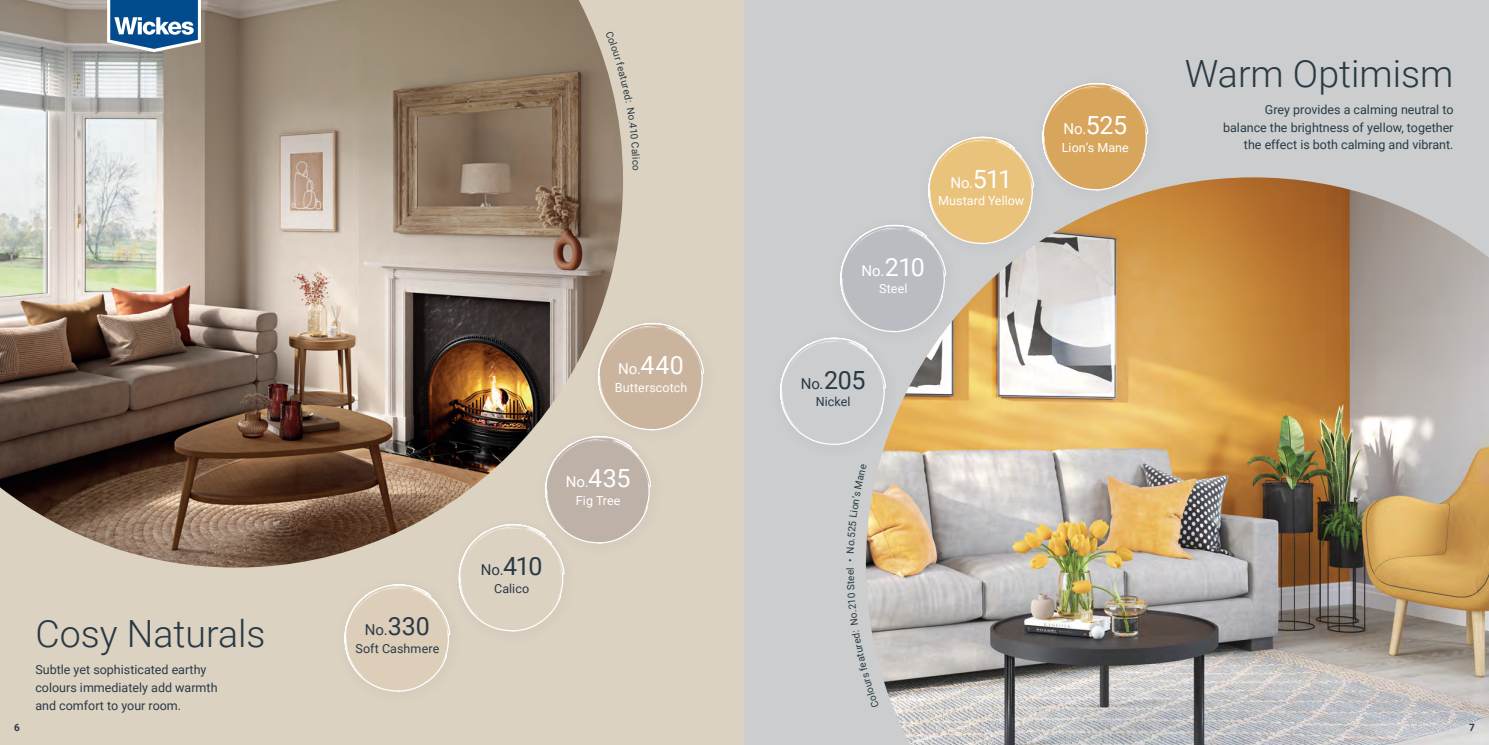
<style>
.page{position:relative;width:1489px;height:745px;background:#fff}
.page>*{position:absolute;margin:0;border:0;box-sizing:border-box;transform-origin:0 0}
.Range_Heading{font:300 37.5px "Roboto";color:#293a45}
.Swatch_Names{font:15px "Roboto";color:#fff}
.Swatch_Names-2{font:15px "Roboto";color:#293a45}
.Range_Heading-2{font:12.5px/17.5px "Roboto";color:#293a45;text-align:right}
.Swatch_Names-3{font:12.5px "Roboto";letter-spacing:.005em;color:#fff}
.Swatch_Names-4{font:12.5px "Roboto";letter-spacing:.005em;color:#293a45}
.t1{font:700 10px "Roboto";color:#293a45}
.Swatch_Names-5{font:10px "Roboto";color:#293a45}
.s1{font-size:25px}
</style>
<div class="page">
<div style="left:0;top:0;width:744px;height:744px;background:#dcd2c2"></div>
<div style="left:744px;top:0;width:744px;height:744px;background:#cbcdce"></div>
<img style="left:0;top:0;width:605px;height:567px">
<img style="left:942px;top:177px;width:546px;height:567px">
<svg style="left:1090px;top:83px;width:114px;height:478px"></svg>
<svg style="left:1090px;top:84px;width:56px;height:105px"></svg>
<img style="left:1002px;top:83px;width:88px;height:532px">
<svg style="left:942px;top:136px;width:60px;height:567px"></svg>
<svg style="left:942px;top:138px;width:90px;height:193px"></svg>
<svg style="left:780px;top:155px;width:162px;height:589px"></svg>
<svg style="left:781px;top:338px;width:103px;height:105px"></svg>
<svg style="left:517px;top:125px;width:106px;height:113px;background:#87705b"></svg>
<svg style="left:464px;top:238px;width:240px;height:260px"></svg>
<svg style="left:378px;top:326px;width:242px;height:306px"></svg>
<svg style="left:506px;top:437px;width:143px;height:192px"></svg>
<svg style="left:264px;top:386px;width:242px;height:306px"></svg>
<svg style="left:345px;top:585px;width:104px;height:105px"></svg>
<svg style="left:107px;top:0;width:94px;height:52px;background:#5180aa"></svg>
<svg style="left:852px;top:630px;width:26px;height:77px"></svg>
<svg style="left:847px;top:569px;width:11px;height:55px"></svg>
<svg style="left:846px;top:463px;width:20px;height:89px"></svg>
<svg style="left:605px;top:64px;width:18px;height:106px"></svg>
<p class="Range_Heading" style="left:35px;top:607px;width:231px">Cosy Naturals</p>
<p class="Range_Heading-2" style="left:35px;top:660px;width:184px;text-align:left">Subtle yet sophisticated earthy colours immediately add warmth and comfort to your room.</p>
<p class="Swatch_Names-2" style="left:365px;top:619px;width:66px">No.<span class="s1">330</span></p>
<p class="Swatch_Names-4" style="left:355px;top:639px;width:85px">Soft Cashmere</p>
<p class="Swatch_Names" style="left:618px;top:358px;width:67px">No.<span class="s1">440</span></p>
<p class="Swatch_Names-3" style="left:614px;top:378px;width:74px">Butterscotch</p>
<p class="Swatch_Names-2" style="left:480px;top:559px;width:63px">No.<span class="s1">410</span></p>
<p class="Swatch_Names-4" style="left:494px;top:579px;width:37px">Calico</p>
<p class="Swatch_Names" style="left:565px;top:471px;width:66px">No.<span class="s1">435</span></p>
<p class="Swatch_Names-3" style="left:576px;top:491px;width:46px">Fig Tree</p>
<p class="Swatch_Names" style="left:950px;top:172px;width:63px">No.<span class="s1">511</span></p>
<p class="Swatch_Names-3" style="left:938px;top:192px;width:88px">Mustard Yellow</p>
<p class="Swatch_Names" style="left:861px;top:260px;width:65px">No.<span class="s1">210</span></p>
<p class="Swatch_Names-3" style="left:879px;top:280px;width:30px">Steel</p>
<p class="Swatch_Names-2" style="left:800px;top:372px;width:66px">No.<span class="s1">205</span></p>
<p class="Swatch_Names-4" style="left:815px;top:393px;width:36px">Nickel</p>
<p class="Swatch_Names" style="left:1063px;top:118px;width:65px">No.<span class="s1">525</span></p>
<p class="Swatch_Names-3" style="left:1061px;top:138px;width:69px">Lion’s Mane</p>
<p class="Range_Heading" style="left:1184px;top:47px;width:270px">Warm Optimism</p>
<p class="Range_Heading-2" style="left:1222px;top:101px;width:232px">Grey provides a calming neutral to balance the brightness of yellow, together the effect is both calming and vibrant.</p>
<p class="Swatch_Names-5" style="left:843px;top:569px;width:4px;rotate:-90deg">l</p>
<p class="t1" style="left:14px;top:719px;width:7px">6</p>
<p class="t1" style="left:1468px;top:719px;width:7px">7</p>
</div>
